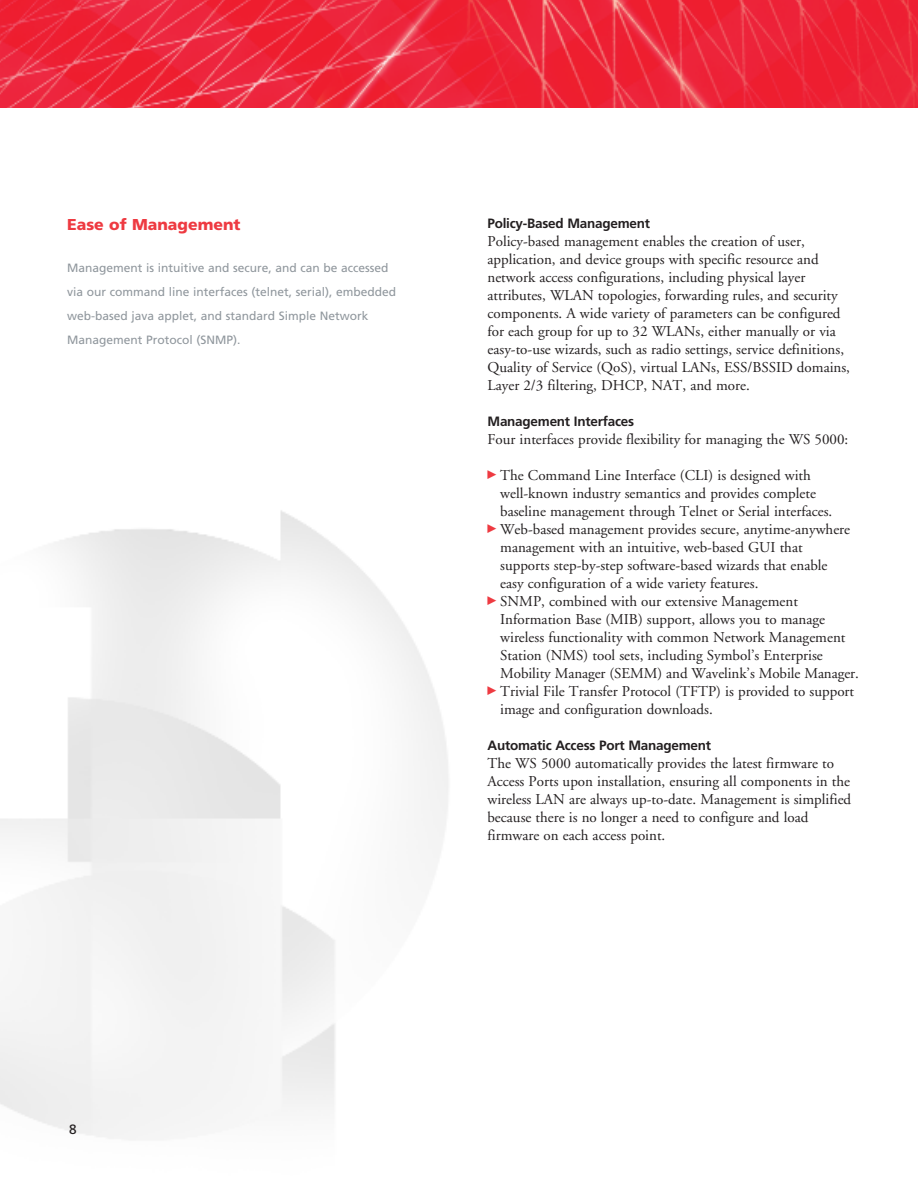
<style>
.page{position:relative;width:918px;height:1188px;background:#fff}
.page>*{position:absolute;margin:0;border:0;box-sizing:border-box;transform-origin:0 0}
.t1{font:900 15.75px "Frutiger";color:#ee3a41}
.t2{font:15px/18px "Adobe Garamond";color:#231f20}
.t3{font:700 13.5px "Frutiger";letter-spacing:-.015em;color:#231f20}
.t4{font:13.5px "Frutiger";color:#231f20}
.t5{font:12px/24px "Frutiger";color:#90979d}
</style>
<div class="page">
<img style="left:0;top:0;width:918px;height:108px">
<p class="t1" style="left:67px;top:218px;width:175px">Ease of Management</p>
<p class="t5" style="left:67px;top:257px;width:331px">Management is intuitive and secure, and can be accessed via our command line interfaces (telnet, serial), embedded web-based java applet, and standard Simple Network Management Protocol (SNMP).</p>
<p class="t3" style="left:488px;top:218px;width:164px">Policy-Based Management</p>
<p class="t2" style="left:488px;top:233px;width:364px">Policy-based management enables the creation of user, application, and device groups with specific resource and network access configurations, including physical layer attributes, WLAN topologies, forwarding rules, and security components. A wide variety of parameters can be configured for each group for up to 32 WLANs, either manually or via easy-to-use wizards, such as radio settings, service definitions, Quality of Service (QoS), virtual LANs, ESS/BSSID domains, Layer 2/3 filtering, DHCP, NAT, and more.</p>
<p class="t3" style="left:488px;top:416px;width:148px">Management Interfaces</p>
<p class="t2" style="left:488px;top:431px;width:362px">Four interfaces provide flexibility for managing the WS 5000:</p>
<p class="t2" style="left:500px;top:467px;width:360px">The Command Line Interface (CLI) is designed with well-known industry semantics and provides complete baseline management through Telnet or Serial interfaces.<br>Web-based management provides secure, anytime-anywhere management with an intuitive, web-based GUI that<br>supports step-by-step software-based wizards that enable<br>easy configuration of a wide variety features.<br>SNMP, combined with our extensive Management Information Base (MIB) support, allows you to manage wireless functionality with common Network Management Station (NMS) tool sets, including Symbol’s Enterprise Mobility Manager (SEMM) and Wavelink’s Mobile Manager.<br>Trivial File Transfer Protocol (TFTP) is provided to support image and configuration downloads.</p>
<p class="t3" style="left:488px;top:740px;width:225px">Automatic Access Port Management</p>
<p class="t2" style="left:488px;top:755px;width:365px">The WS 5000 automatically provides the latest firmware to Access Ports upon installation, ensuring all components in the wireless LAN are always up-to-date. Management is simplified because there is no longer a need to configure and load firmware on each access point.</p>
<p class="t4" style="left:69px;top:1124px;width:9px">8</p>
</div>
